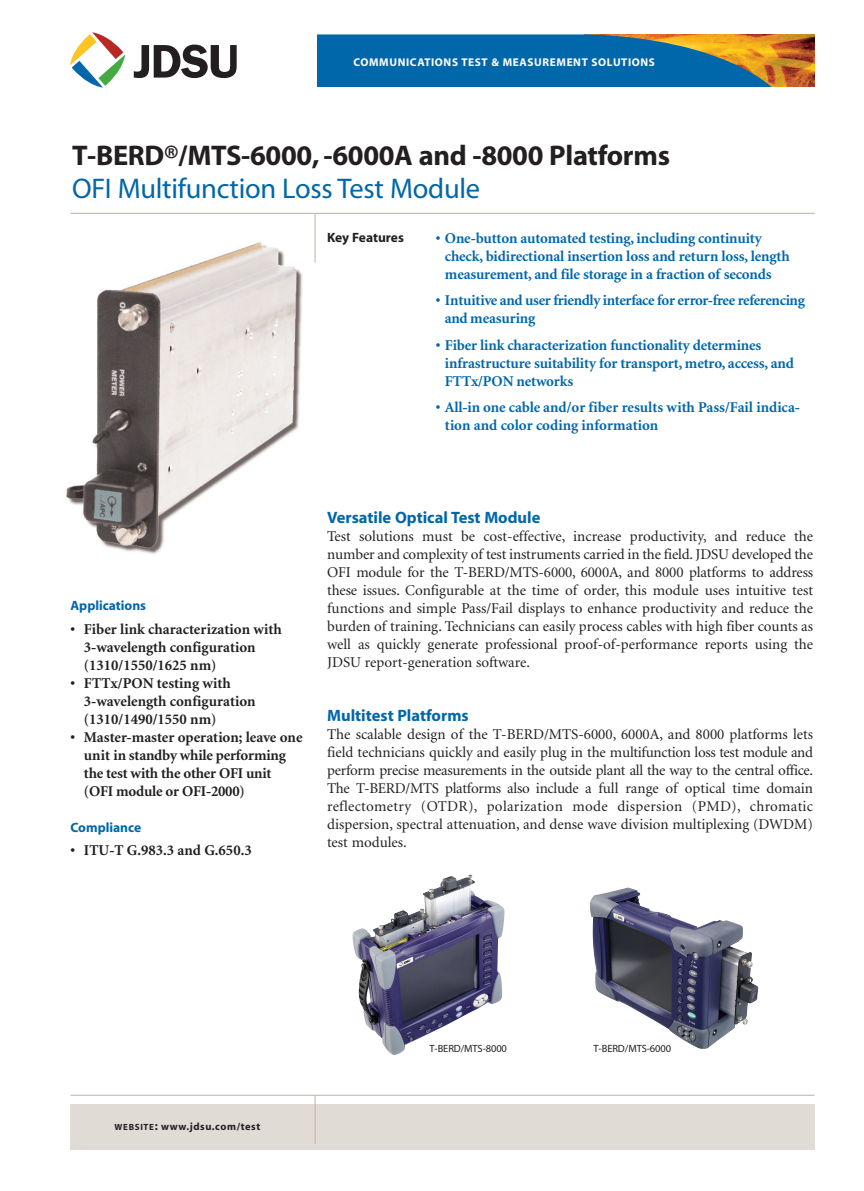
<style>
.page{position:relative;width:864px;height:1191px;background:#fff}
.page>*{position:absolute;margin:0;border:0;box-sizing:border-box;transform-origin:0 0}
.t1{font:28.5px "Myriad MM 700 600";letter-spacing:-.01em;color:#231f20}
.t2{font:28.5px "Myriad MM 400 600";letter-spacing:-.01em;color:#0067aa}
.t3{font:16.5px "Myriad MM 700 600";color:#0067aa}
.t4{font:15px/18px "Minion";color:#231f20;text-align:justify}
.t5{font:700 15px/18px "Minion";letter-spacing:-.01em;color:#0067aa}
.t6{font:700 15px/18px "Minion";color:#231f20}
.t7{font:13.5px "Myriad MM 700 600";color:#0067aa}
.t8{font:13.5px "Myriad MM 700 600";letter-spacing:-.005em;color:#231f20}
.t9{font:11.25px "Myriad MM 700 600";letter-spacing:.055em;color:#fff}
.t10{font:10.5px "Myriad MM 400 600";letter-spacing:-.01em;color:#231f20}
.t11{font:10.5px "Myriad MM 700 600";letter-spacing:.055em;color:#231f20}
.s1{font-size:9px}
.s2{font-size:12px}
</style>
<div class="page">
<img style="left:66px;top:242px;width:237px;height:312px">
<hr style="left:315px;top:214px;width:1px;height:49px;background:#bbb1a3">
<hr style="left:71px;top:213px;width:744px;height:1px;background:#bbb1a3">
<div style="left:71px;top:1104px;width:744px;height:45px;background:#e0dcd5"></div>
<hr style="left:315px;top:1095px;width:1px;height:49px;background:#bbb1a3">
<hr style="left:71px;top:1094px;width:744px;height:1px;background:#bbb1a3">
<svg style="left:70px;top:32px;width:55px;height:56px"></svg>
<svg style="left:134px;top:45px;width:103px;height:33px"></svg>
<img style="left:773px;top:34px;width:42px;height:52px">
<svg style="left:317px;top:34px;width:456px;height:52px;background:#206f98"></svg>
<img style="left:590px;top:887px;width:168px;height:162px">
<img style="left:354px;top:874px;width:151px;height:181px">
<p class="t9" style="left:353px;top:58px;width:303px">COMMUNICATIONS TEST &amp; MEASUREMENT SOLUTIONS</p>
<h1 class="t1" style="left:72px;top:144px;width:600px">T-BERD®/MTS-6000, -6000A and -8000 Platforms</h1>
<h1 class="t2" style="left:72px;top:177px;width:410px">OFI Multifunction Loss Test Module</h1>
<p class="t8" style="left:327px;top:232px;width:78px">Key Features</p>
<p class="t5" style="left:445px;top:230px;width:346px;text-indent:-9px">• One-button automated testing, including continuity check, bidirectional insertion loss and return loss, length measurement, and file storage in a fraction of seconds</p>
<p class="t5" style="left:445px;top:293px;width:361px;text-indent:-9px">• Intuitive and user friendly interface for error-free referencing and measuring</p>
<p class="t5" style="left:445px;top:337px;width:351px;text-indent:-9px">• Fiber link characterization functionality determines infrastructure suitability for transport, metro, access, and<br>FTTx/PON networks</p>
<p class="t5" style="left:445px;top:400px;width:357px;text-indent:-9px">• All-in one cable and/or fiber results with Pass/Fail indica&shy;tion and color coding information</p>
<p class="t7" style="left:71px;top:600px;width:77px">Applications</p>
<p class="t6" style="left:84px;top:621px;width:199px;text-indent:-13px">• Fiber link characterization with<br>3-wavelength configuration (1310/1550/1625 nm)</p>
<p class="t6" style="left:84px;top:675px;width:173px;text-indent:-13px">• FTTx/PON testing with<br>3-wavelength configuration (1310/1490/1550 nm)</p>
<p class="t6" style="left:84px;top:729px;width:220px;text-indent:-13px">• Master-master operation; leave one unit in standby while performing the test with the other OFI unit (OFI module or OFI-2000)</p>
<p class="t7" style="left:71px;top:822px;width:72px">Compliance</p>
<p class="t6" style="left:71px;top:842px;width:183px">• ITU-T G.983.3 and G.650.3</p>
<p class="t3" style="left:327px;top:511px;width:215px">Versatile Optical Test Module</p>
<p class="t4" style="left:327px;top:528px;width:488px">Test solutions must be cost-effective, increase productivity, and reduce the number and complexity of test instruments carried in the field. JDSU developed the OFI module for the T-BERD/MTS-6000, 6000A, and 8000 platforms to address these issues. Configurable at the time of order, this module uses intuitive test functions and simple Pass/Fail displays to enhance productivity and reduce the burden of training. Technicians can easily process cables with high fiber counts as well as quickly generate professional proof-of-performance reports using the JDSU report-generation software.</p>
<p class="t3" style="left:327px;top:708px;width:143px">Multitest Platforms</p>
<p class="t4" style="left:327px;top:726px;width:488px">The scalable design of the T-BERD/MTS-6000, 6000A, and 8000 platforms lets field technicians quickly and easily plug in the multifunction loss test module and perform precise measurements in the outside plant all the way to the central office.<br>The T-BERD/MTS platforms also include a full range of optical time domain reflectometry (OTDR), polarization mode dispersion (PMD), chromatic dispersion, spectral attenuation, and dense wave division multiplexing (DWDM) test modules.</p>
<p class="t11" style="left:115px;top:1122px;width:147px"><span class="s1">WEBSITE</span><span class="s2">:</span> www.jdsu.com/test</p>
<p class="t10" style="left:429px;top:1044px;width:79px">T-BERD/MTS-8000</p>
<p class="t10" style="left:594px;top:1044px;width:79px">T-BERD/MTS-6000</p>
</div>
